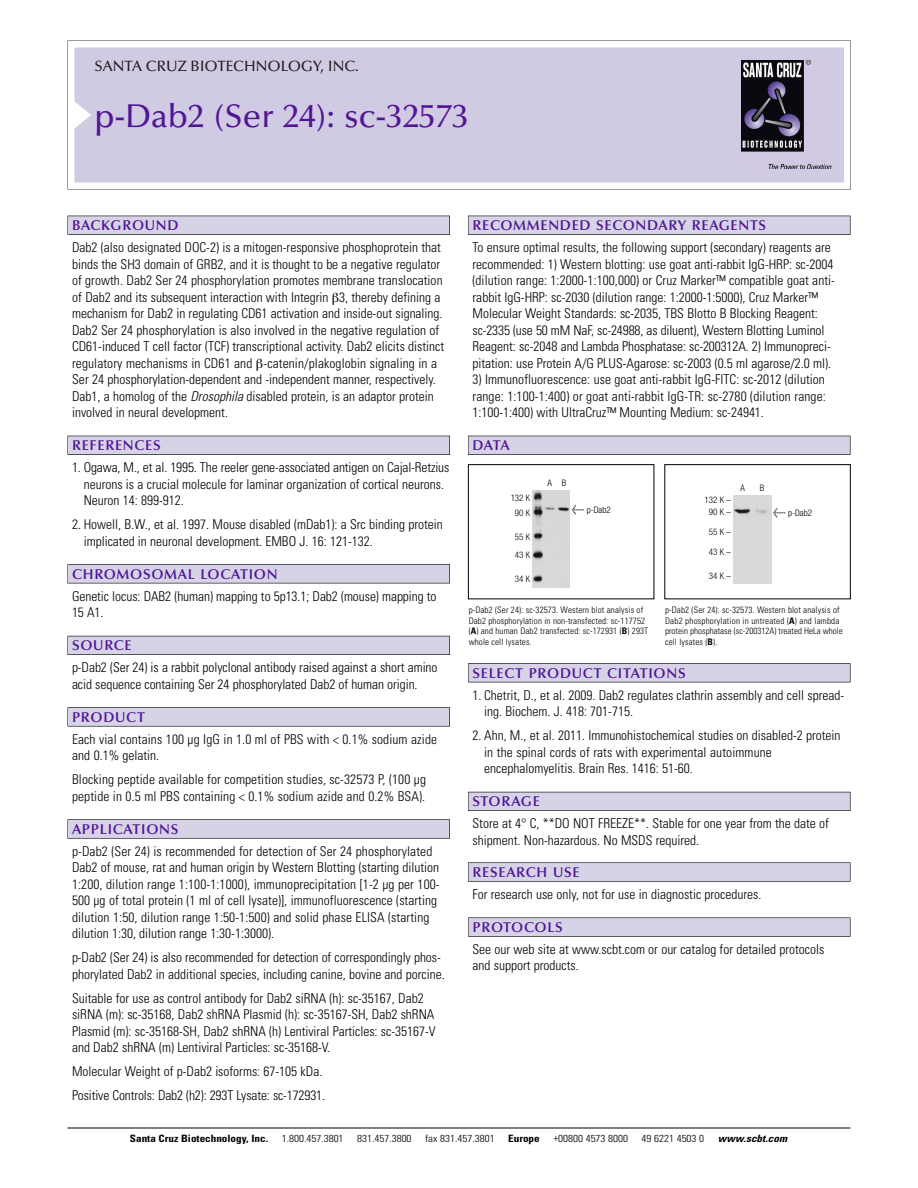
<style>
.page{position:relative;width:918px;height:1188px;background:#fff}
.page>*{position:absolute;margin:0;border:0;box-sizing:border-box;transform-origin:0 0}
.t1{font:500 33px "Optima";color:#511695}
.t2{font:500 15px "Optima";color:#231f20}
.t3{font:600 14.25px "Optima";letter-spacing:.05em;color:#511695}
.t4{font:300 condensed 13.5px/16.5px "Univers";color:#000}
.t5{font:300 condensed 10.2px "Univers";color:#000;scale:1.1 1}
.t6{font:700 condensed 10.2px "Univers";color:#000;scale:1.1 1}
.t7{font:italic 700 condensed 10.2px "Univers";letter-spacing:.005em;color:#000;scale:1.1 1}
.t8{font:300 condensed 9px/10.5px "Univers";letter-spacing:.015em;color:#000}
.t9{font:300 condensed 9px/12.1px "Helvetica Neue";color:#000;text-align:center}
.s1{font-style:italic}
.s2{font-family:"Meta Plus";font-weight:400;font-stretch:normal;font-size:10.5px}
.s3{font-weight:700}
</style>
<div class="page">
<svg style="left:68px;top:40px;width:783px;height:149px"></svg>
<div style="left:74px;top:47px;width:770px;height:135px;background:#d1cae3"></div>
<img style="left:741px;top:60px;width:90px;height:108px">
<div style="left:68px;top:216px;width:382px;height:19px;background:#525155"></div>
<div style="left:68px;top:216px;width:381px;height:18px;background:#d7d3e7"></div>
<div style="left:68px;top:436px;width:382px;height:19px;background:#515055"></div>
<div style="left:68px;top:436px;width:381px;height:18px;background:#d7d3e7"></div>
<div style="left:68px;top:564px;width:382px;height:19px;background:#545357"></div>
<div style="left:68px;top:565px;width:381px;height:18px;background:#d7d3e7"></div>
<div style="left:68px;top:636px;width:382px;height:19px;background:#54535a"></div>
<div style="left:68px;top:636px;width:381px;height:18px;background:#d7d3e7"></div>
<svg style="left:68px;top:707px;width:382px;height:20px"></svg>
<div style="left:68px;top:708px;width:381px;height:18px;background:#d7d3e7"></div>
<div style="left:68px;top:819px;width:382px;height:20px;background:#626263"></div>
<div style="left:68px;top:820px;width:381px;height:18px;background:#d7d3e7"></div>
<div style="left:468px;top:216px;width:382px;height:19px;background:#525155"></div>
<div style="left:468px;top:216px;width:382px;height:18px;background:#d7d3e7"></div>
<div style="left:468px;top:436px;width:382px;height:19px;background:#515055"></div>
<div style="left:468px;top:436px;width:382px;height:18px;background:#d7d3e7"></div>
<div style="left:468px;top:663px;width:382px;height:19px;background:#545357"></div>
<div style="left:468px;top:664px;width:382px;height:18px;background:#d7d3e7"></div>
<div style="left:468px;top:792px;width:382px;height:19px;background:#54535a"></div>
<div style="left:468px;top:792px;width:382px;height:18px;background:#d7d3e7"></div>
<div style="left:468px;top:862px;width:382px;height:20px;background:#666"></div>
<div style="left:468px;top:863px;width:382px;height:18px;background:#d7d3e7"></div>
<svg style="left:468px;top:917px;width:382px;height:20px"></svg>
<div style="left:468px;top:918px;width:382px;height:18px;background:#d7d3e7"></div>
<hr style="left:68px;top:1128px;width:782px;height:1px;background:#000">
<div style="left:468px;top:464px;width:186px;height:135px;border:1px solid #000"></div>
<div style="left:664px;top:464px;width:187px;height:135px;border:1px solid #000"></div>
<div style="left:733px;top:496px;width:38px;height:87px;background:#d9d9d9"></div>
<img style="left:532px;top:491px;width:38px;height:97px">
<p class="t2" style="left:94px;top:61px;width:266px">SANTA CRUZ BIOTECHNOLOGY, INC.</p>
<h1 class="t1" style="left:94px;top:103px;width:376px">p-Dab2 (Ser 24): sc-32573</h1>
<p class="t3" style="left:72px;top:219px;width:108px">BACKGROUND</p>
<p class="t4" style="left:72px;top:240px;width:374px">Dab2 (also designated DOC-2) is a mitogen-responsive phosphoprotein that binds the SH3 domain of GRB2, and it is thought to be a negative regulator of growth. Dab2 Ser 24 phosphorylation promotes membrane translocation of Dab2 and its subsequent interaction with Integrin 3, thereby defining a mechanism for Dab2 in regulating CD61 activation and inside-out signaling.<br>Dab2 Ser 24 phosphorylation is also involved in the negative regulation of CD61-induced T cell factor (TCF) transcriptional activity. Dab2 elicits distinct regulatory mechanisms in CD61 and -catenin/plakoglobin signaling in a Ser 24 phosphorylation-dependent and -independent manner, respectively.<br>Dab1, a homolog of the <span class="s1">Drosophila</span> disabled protein, is an adaptor protein involved in neural development.</p>
<p class="t3" style="left:72px;top:440px;width:90px">REFERENCES</p>
<p class="t4" style="left:84px;top:460px;width:367px;text-indent:-12px">1. Ogawa, M., et al. 1995. The reeler gene-associated antigen on Cajal-Retzius neurons is a crucial molecule for laminar organization of cortical neurons.<br>Neuron 14: 899-912.</p>
<p class="t4" style="left:84px;top:517px;width:361px;text-indent:-12px">2. Howell, B.W., et al. 1997. Mouse disabled (mDab1): a Src binding protein implicated in neuronal development. EMBO J. 16: 121-132.</p>
<p class="t3" style="left:72px;top:568px;width:207px">CHROMOSOMAL LOCATION</p>
<p class="t4" style="left:72px;top:589px;width:366px">Genetic locus: DAB2 (human) mapping to 5p13.1; Dab2 (mouse) mapping to<br>15 A1.</p>
<p class="t3" style="left:72px;top:640px;width:61px">SOURCE</p>
<p class="t4" style="left:72px;top:660px;width:367px">p-Dab2 (Ser 24) is a rabbit polyclonal antibody raised against a short amino acid sequence containing Ser 24 phosphorylated Dab2 of human origin.</p>
<p class="t3" style="left:72px;top:711px;width:74px">PRODUCT</p>
<p class="t4" style="left:72px;top:732px;width:367px">Each vial contains 100 µg IgG in 1.0 ml of PBS with &lt; 0.1% sodium azide and 0.1% gelatin.</p>
<p class="t4" style="left:72px;top:772px;width:356px">Blocking peptide available for competition studies, sc-32573 P, (100 µg peptide in 0.5 ml PBS containing &lt; 0.1% sodium azide and 0.2% BSA).</p>
<p class="t3" style="left:72px;top:823px;width:108px">APPLICATIONS</p>
<p class="t4" style="left:72px;top:844px;width:369px">p-Dab2 (Ser 24) is recommended for detection of Ser 24 phosphorylated Dab2 of mouse, rat and human origin by Western Blotting (starting dilution 1:200, dilution range 1:100-1:1000), immunoprecipitation [1-2 µg per 100- 500 µg of total protein (1 ml of cell lysate)], immunofluorescence (starting dilution 1:50, dilution range 1:50-1:500) and solid phase ELISA (starting dilution 1:30, dilution range 1:30-1:3000).</p>
<p class="t4" style="left:72px;top:950px;width:374px">p-Dab2 (Ser 24) is also recommended for detection of correspondingly phos&shy;phorylated Dab2 in additional species, including canine, bovine and porcine.</p>
<p class="t4" style="left:72px;top:991px;width:365px">Suitable for use as control antibody for Dab2 siRNA (h): sc-35167, Dab2 siRNA (m): sc-35168, Dab2 shRNA Plasmid (h): sc-35167-SH, Dab2 shRNA Plasmid (m): sc-35168-SH, Dab2 shRNA (h) Lentiviral Particles: sc-35167-V and Dab2 shRNA (m) Lentiviral Particles: sc-35168-V.</p>
<p class="t4" style="left:72px;top:1061px;width:255px;line-height:24px">Molecular Weight of p-Dab2 isoforms: 67-105 kDa.<br>Positive Controls: Dab2 (h2): 293T Lysate: sc-172931.</p>
<p class="t3" style="left:473px;top:219px;width:295px">RECOMMENDED SECONDARY REAGENTS</p>
<p class="t4" style="left:473px;top:240px;width:364px">To ensure optimal results, the following support (secondary) reagents are recommended: 1) Western blotting: use goat anti-rabbit IgG-HRP: sc-2004 (dilution range: 1:2000-1:100,000) or Cruz Marker™ compatible goat anti&shy;rabbit IgG-HRP: sc-2030 (dilution range: 1:2000-1:5000), Cruz Marker™ Molecular Weight Standards: sc-2035, TBS Blotto B Blocking Reagent: sc-2335 (use 50 mM NaF, sc-24988, as diluent), Western Blotting Luminol Reagent: sc-2048 and Lambda Phosphatase: sc-200312A. 2) Immunopreci&shy;pitation: use Protein A/G PLUS-Agarose: sc-2003 (0.5 ml agarose/2.0 ml).</p>
<p class="t4" style="left:473px;top:372px;width:355px;text-align:justify">3) Immunofluorescence: use goat anti-rabbit IgG-FITC: sc-2012 (dilution range: 1:100-1:400) or goat anti-rabbit IgG-TR: sc-2780 (dilution range:<br>1:100-1:400) with UltraCruz™ Mounting Medium: sc-24941.</p>
<p class="t3" style="left:473px;top:440px;width:39px">DATA</p>
<p class="t9" style="left:511px;top:491px;width:21px;line-height:15px">132 K<br>90 K</p>
<p class="t9" style="left:515px;top:528px;width:17px;line-height:18px;text-align:left">55 K<br>43 K</p>
<p class="t9" style="left:515px;top:573px;width:17px">34 K</p>
<p class="t9" style="left:548px;top:478px;width:20px">A B</p>
<p class="t9" style="left:572px;top:504px;width:40px"><span class="s2">&lt;</span> p-Dab2</p>
<p class="t9" style="left:704px;top:494px;width:28px">132 K –<br>90K–</p>
<p class="t9" style="left:709px;top:523px;width:24px;line-height:19.6px;text-align:left">55K–<br>43K–</p>
<p class="t9" style="left:709px;top:571px;width:24px">34K–</p>
<p class="t9" style="left:740px;top:482px;width:6px">A</p>
<p class="t9" style="left:760px;top:482px;width:6px">B</p>
<p class="t9" style="left:773px;top:507px;width:40px"><span class="s2">&lt;</span> p-Dab2</p>
<p class="t8" style="left:469px;top:606px;width:181px">p-Dab2 (Ser 24): sc-32573. Western blot analysis of Dab2 phosphorylation in non-transfected: sc-117752 (<span class="s3">A</span>) and human Dab2 transfected: sc-172931 (<span class="s3">B</span>) 293T whole cell lysates.</p>
<p class="t8" style="left:665px;top:606px;width:179px">p-Dab2 (Ser 24): sc-32573. Western blot analysis of Dab2 phosphorylation in untreated (<span class="s3">A</span>) and lambda protein phosphatase (sc-200312A) treated HeLa whole cell lysates (<span class="s3">B</span>).</p>
<p class="t3" style="left:473px;top:667px;width:215px">SELECT PRODUCT CITATIONS</p>
<p class="t4" style="left:484px;top:688px;width:361px;text-indent:-12px">1. Chetrit, D., et al. 2009. Dab2 regulates clathrin assembly and cell spread&shy;ing. Biochem. J. 418: 701-715.</p>
<p class="t4" style="left:484px;top:728px;width:358px;text-indent:-12px">2. Ahn, M., et al. 2011. Immunohistochemical studies on disabled-2 protein in the spinal cords of rats with experimental autoimmune encephalomyelitis. Brain Res. 1416: 51-60.</p>
<p class="t3" style="left:473px;top:796px;width:69px">STORAGE</p>
<p class="t4" style="left:473px;top:816px;width:358px">Store at 4° C, **DO NOT FREEZE**. Stable for one year from the date of shipment. Non-hazardous. No MSDS required.</p>
<p class="t3" style="left:473px;top:866px;width:109px">RESEARCH USE</p>
<p class="t4" style="left:473px;top:887px;width:290px">For research use only, not for use in diagnostic procedures.</p>
<p class="t3" style="left:473px;top:921px;width:92px">PROTOCOLS</p>
<p class="t4" style="left:473px;top:942px;width:353px">See our web site at www.scbt.com or our catalog for detailed protocols and support products.</p>
<p class="t6" style="left:130px;top:1135px;width:127px">Santa Cruz Biotechnology, Inc.</p>
<p class="t5" style="left:282px;top:1135px;width:58px">1.800.457.3801</p>
<p class="t5" style="left:357px;top:1135px;width:51px">831.457.3800</p>
<p class="t5" style="left:425px;top:1135px;width:65px">fax 831.457.3801</p>
<p class="t6" style="left:508px;top:1135px;width:30px">Europe</p>
<p class="t5" style="left:553px;top:1135px;width:69px">+00800 4573 8000</p>
<p class="t5" style="left:642px;top:1135px;width:58px">49 6221 4503 0</p>
<p class="t7" style="left:718px;top:1135px;width:64px">www.scbt.com</p>
</div>
